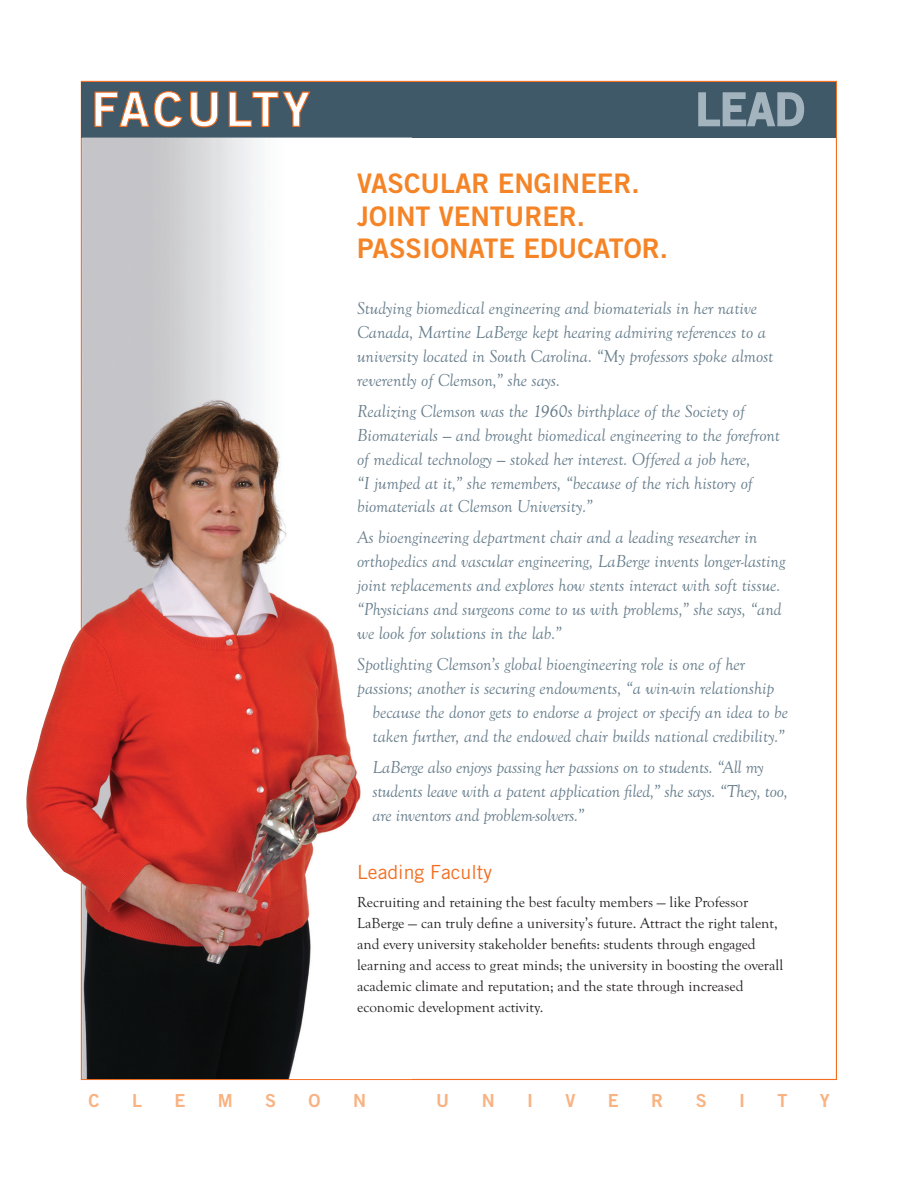
<style>
.page{position:relative;width:918px;height:1188px;background:#fff}
.page>*{position:absolute;margin:0;border:0;box-sizing:border-box;transform-origin:0 0}
.t1{font:27px/32.4px "Trade Gothic LT Std Bd 2";color:#f58427}
.t2{font:19.5px "Trade Gothic LT Std";color:#f36e21}
.t3{font:italic 18px/24px "Goudy Old Sty TOT";color:#667d8b}
.t4{font:18px "Trade Gothic LT Std Bd 2";color:#f9b281}
.t5{font:15px/21px "Goudy Old Sty TOT";color:#231f20}
</style>
<div class="page">
<div style="left:82px;top:82px;width:754px;height:55px;background:#405968"></div>
<svg style="left:94px;top:91px;width:217px;height:37px"></svg>
<svg style="left:698px;top:92px;width:107px;height:35px"></svg>
<img style="left:26px;top:138px;width:335px;height:941px">
<h1 class="t1" style="left:357px;top:168px;width:313px">VASCULAR ENGINEER.<br>JOINT VENTURER.<br>PASSIONATE EDUCATOR.</h1>
<p class="t3" style="left:357px;top:297px;width:418px">Studying biomedical engineering and biomaterials in her native Canada, Martine LaBerge kept hearing admiring references to a university located in South Carolina. “My professors spoke almost reverently of Clemson,” she says.</p>
<p class="t3" style="left:357px;top:400px;width:424px">Realizing Clemson was the 1960s birthplace of the Society of Biomaterials — and brought biomedical engineering to the forefront of medical technology — stoked her interest. Offered a job here,<br>“I jumped at it,” she remembers, “because of the rich history of biomaterials at Clemson University.”</p>
<p class="t3" style="left:357px;top:526px;width:430px">As bioengineering department chair and a leading researcher in orthopedics and vascular engineering, LaBerge invents longer-lasting joint replacements and explores how stents interact with soft tissue. “Physicians and surgeons come to us with problems,” she says, “and we look for solutions in the lab.”</p>
<p class="t3" style="left:357px;top:653px;width:389px">Spotlighting Clemson’s global bioengineering role is one of her</p>
<p class="t3" style="left:357px;top:677px;width:419px">passions; another is securing endowments, “a win-win relationship</p>
<p class="t3" style="left:373px;top:701px;width:417px">because the donor gets to endorse a project or specify an idea to be</p>
<p class="t3" style="left:373px;top:725px;width:414px">taken further, and the endowed chair builds national credibility.”</p>
<p class="t3" style="left:373px;top:756px;width:417px">LaBerge also enjoys passing her passions on to students. “All my students leave with a patent application filed,” she says. “They, too, are inventors and problem-solvers.”</p>
<p class="t2" style="left:357px;top:865px;width:136px">Leading Faculty</p>
<p class="t5" style="left:357px;top:893px;width:428px">Recruiting and retaining the best faculty members — like Professor LaBerge — can truly define a university’s future. Attract the right talent, and every university stakeholder benefits: students through engaged learning and access to great minds; the university in boosting the overall academic climate and reputation; and the state through increased economic development activity.</p>
<p class="t4" style="left:89px;top:1090px;width:12px">C</p>
<p class="t4" style="left:132px;top:1090px;width:12px">L</p>
<p class="t4" style="left:174px;top:1090px;width:12px">E</p>
<p class="t4" style="left:218px;top:1090px;width:16px">M</p>
<p class="t4" style="left:265px;top:1090px;width:12px">S</p>
<p class="t4" style="left:309px;top:1090px;width:14px">O</p>
<p class="t4" style="left:353px;top:1090px;width:14px">N</p>
<p class="t4" style="left:436px;top:1090px;width:14px">U</p>
<p class="t4" style="left:482px;top:1090px;width:14px">N</p>
<p class="t4" style="left:527px;top:1090px;width:7px">I</p>
<p class="t4" style="left:566px;top:1090px;width:12px">V</p>
<p class="t4" style="left:608px;top:1090px;width:12px">E</p>
<p class="t4" style="left:651px;top:1090px;width:14px">R</p>
<p class="t4" style="left:696px;top:1090px;width:12px">S</p>
<p class="t4" style="left:739px;top:1090px;width:7px">I</p>
<p class="t4" style="left:778px;top:1090px;width:12px">T</p>
<p class="t4" style="left:820px;top:1090px;width:12px">Y</p>
</div>
